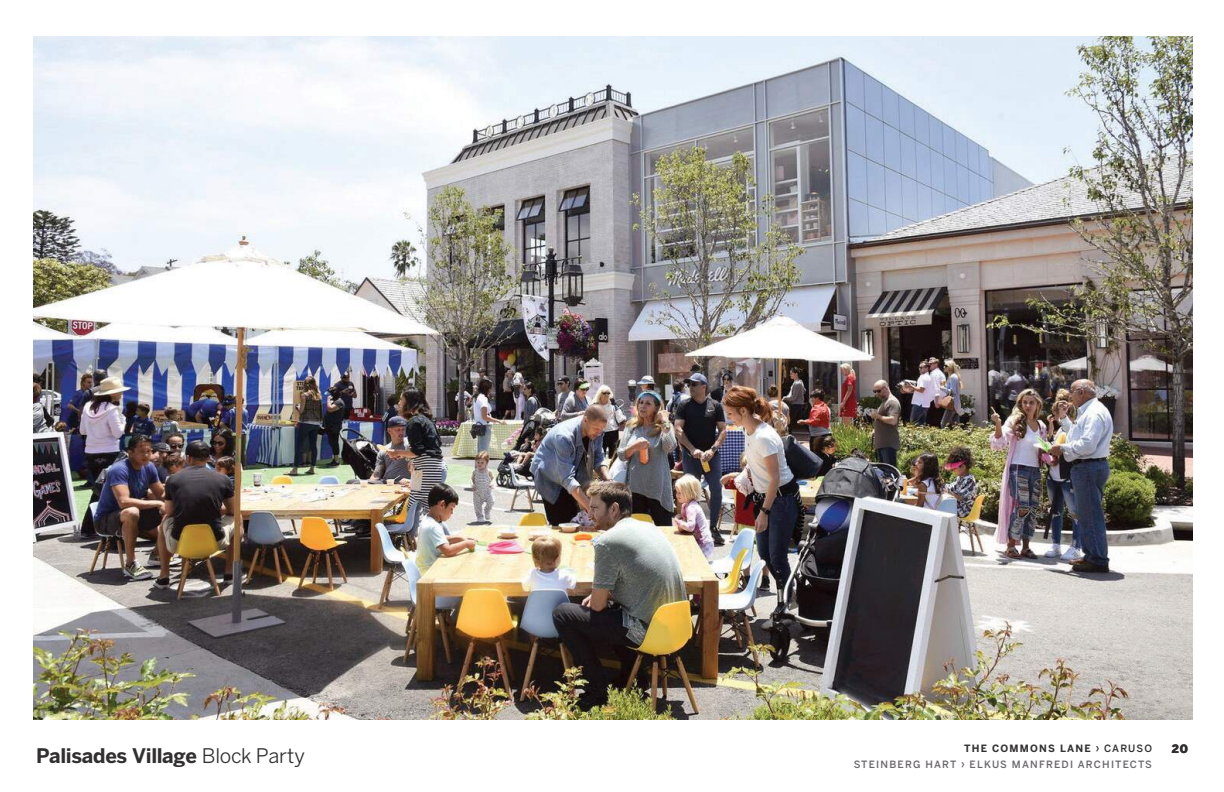
<style>
.page{position:relative;width:1224px;height:792px;background:#fff}
.page>*{position:absolute;margin:0;border:0;box-sizing:border-box;transform-origin:0 0}
.t1{font:700 20px "Benton Sans";letter-spacing:-.015em;color:#312f30}
.t2{font:900 11.5px "Benton Sans";color:#312f30}
.t3{font:500 10px "Benton Sans";letter-spacing:.12em;color:#6a676c}
.t4{font:700 10px "Benton Sans";letter-spacing:.12em;color:#312f30}
.s1{font-weight:400}
.s2{font-weight:500}
.s3{color:#69676d}
</style>
<div class="page">
<img style="left:34px;top:36px;width:1159px;height:684px">
<h1 class="t1" style="left:36px;top:743px;width:271px">Palisades Village <span class="s1">Block Party</span></h1>
<p class="t4" style="left:964px;top:742px;width:189px">THE COMMONS LANE <span class="s2">› CARUSO</span></p>
<p class="t2" style="left:1172px;top:741px;width:18px">20</p>
<p class="t3" style="left:854px;top:758px;width:300px">STEINBERG HART › ELKUS MANFREDI AR<span class="s3">CHITECTS</span></p>
</div>
